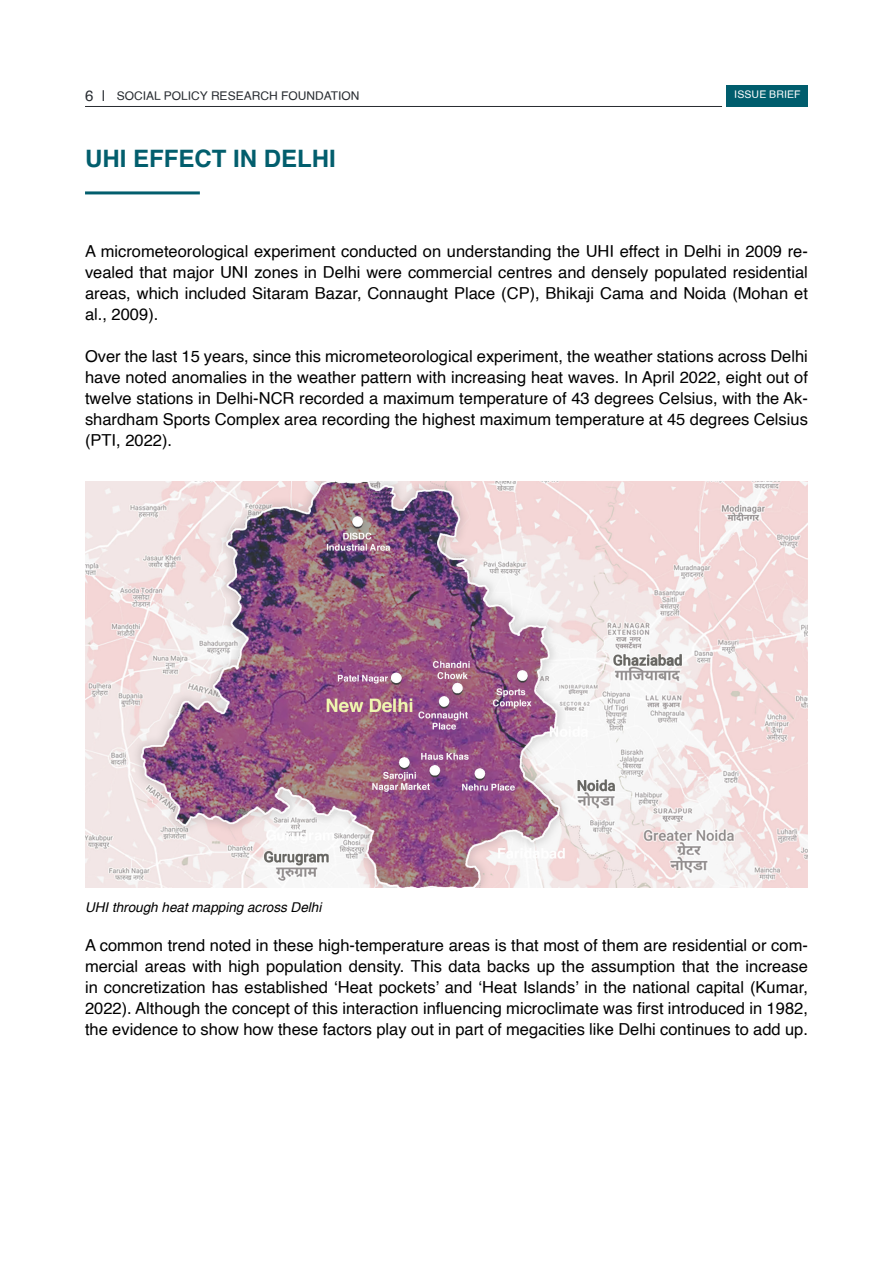
<style>
.page{position:relative;width:893px;height:1263px;background:#fff}
.page>*{position:absolute;margin:0;border:0;box-sizing:border-box;transform-origin:0 0}
.t1{font:700 24px "Helvetica";color:#025e6d}
.t2{font:16.5px/21px "Helvetica";color:#000;text-align:justify}
.t3{font:italic 13.5px "Helvetica";color:#000}
.t4{font:12px "Helvetica";color:#282c31}
.t5{font:10.5px "Helvetica";letter-spacing:.01em;color:#fff}
.s1{font-size:15px}
</style>
<div class="page">
<hr style="left:85px;top:106px;width:637px;height:1px;background:#282c31">
<div style="left:727px;top:85px;width:81px;height:21px;background:#005d6d"></div>
<hr style="left:85px;top:191px;width:115px;height:3px;background:#025e6d">
<img style="left:85px;top:481px;width:723px;height:407px">
<p class="t4" style="left:85px;top:87px;width:276px"><span class="s1">6 |</span> SOCIAL POLICY RESEARCH FOUNDATION</p>
<p class="t5" style="left:734px;top:86px;width:68px">ISSUE BRIEF</p>
<p class="t1" style="left:85px;top:139px;width:252px">UHI EFFECT IN DELHI</p>
<p class="t2" style="left:85px;top:242px;width:724px">A micrometeorological experiment conducted on understanding the UHI effect in Delhi in 2009 re&shy;vealed that major UNI zones in Delhi were commercial centres and densely populated residential areas, which included Sitaram Bazar, Connaught Place (CP), Bhikaji Cama and Noida (Mohan et al., 2009).</p>
<p class="t2" style="left:85px;top:347px;width:724px">Over the last 15 years, since this micrometeorological experiment, the weather stations across Delhi have noted anomalies in the weather pattern with increasing heat waves. In April 2022, eight out of twelve stations in Delhi-NCR recorded a maximum temperature of 43 degrees Celsius, with the Ak&shy;shardham Sports Complex area recording the highest maximum temperature at 45 degrees Celsius (PTI, 2022).</p>
<p class="t3" style="left:85px;top:900px;width:238px">UHI through heat mapping across Delhi</p>
<p class="t2" style="left:85px;top:935px;width:724px">A common trend noted in these high-temperature areas is that most of them are residential or com&shy;mercial areas with high population density. This data backs up the assumption that the increase in concretization has established ‘Heat pockets’ and ‘Heat Islands’ in the national capital (Kumar, 2022). Although the concept of this interaction influencing microclimate was first introduced in 1982, the evidence to show how these factors play out in part of megacities like Delhi continues to add up.</p>
</div>
